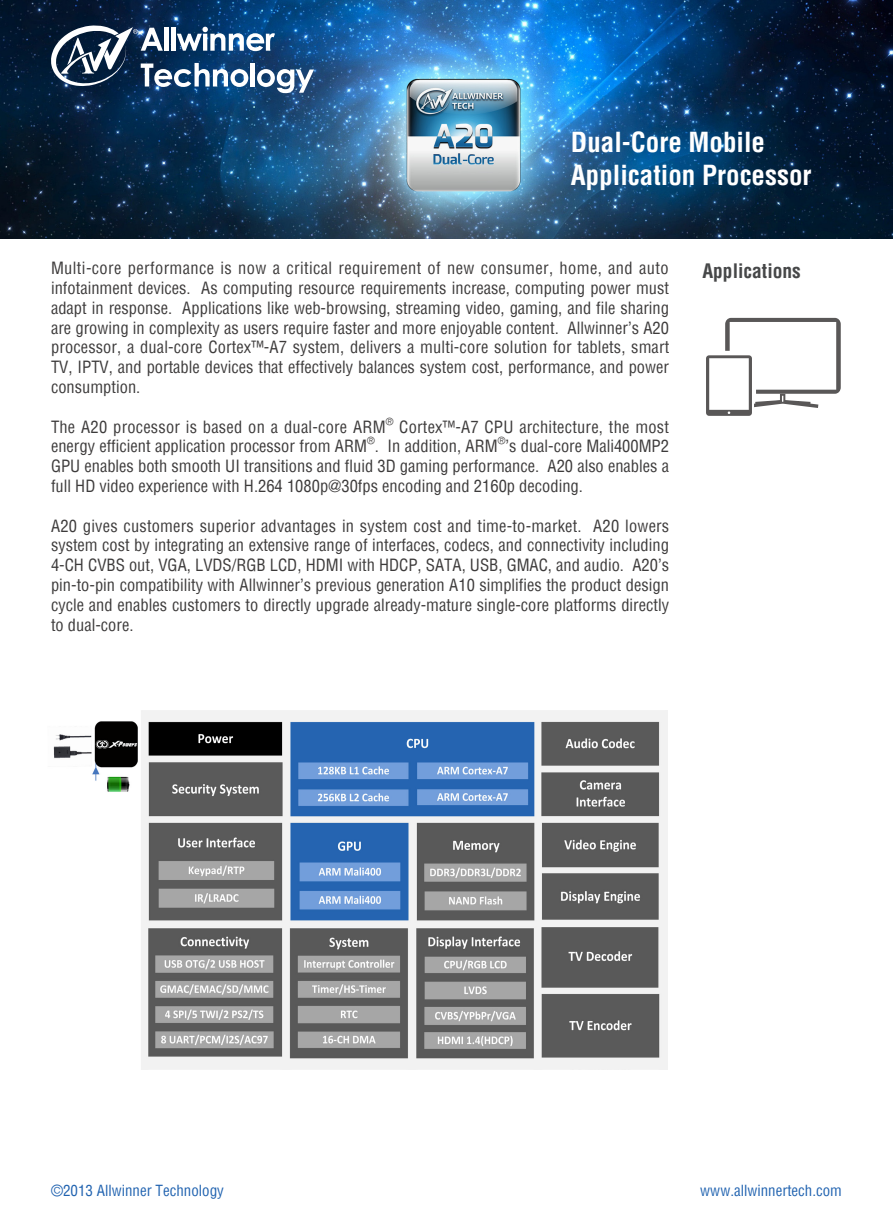
<style>
.page{position:relative;width:893px;height:1212px;background:#fff}
.page>*{position:absolute;margin:0;border:0;box-sizing:border-box;transform-origin:0 0}
.t1{font:700 condensed 27px "Helvetica";color:#fff}
.t2{font:700 condensed 19.5px "Helvetica";color:#464748}
.t3{font:condensed 16.5px/19.8px "Helvetica";color:#3d3b3b;text-align:justify}
.t4{font:condensed 15px "Helvetica";color:#2163b0}
.t5{font:condensed 9.6px "Helvetica";color:#3d3b3b}
</style>
<div class="page">
<img style="left:0;top:0;width:893px;height:238px">
<svg style="left:51px;top:25px;width:263px;height:68px"></svg>
<svg style="left:706px;top:318px;width:135px;height:98px"></svg>
<img style="left:53px;top:711px;width:614px;height:359px">
<p class="t1" style="left:571px;top:125px;width:196px">Dual-Core Mobile</p>
<p class="t1" style="left:571px;top:158px;width:242px">Application Processor</p>
<p class="t3" style="left:51px;top:258px;width:620px">Multi-core performance is now a critical requirement of new consumer, home, and auto infotainment devices. As computing resource requirements increase, computing power must adapt in response. Applications like web-browsing, streaming video, gaming, and file sharing are growing in complexity as users require faster and more enjoyable content. Allwinner’s A20 processor, a dual-core Cortex™-A7 system, delivers a multi-core solution for tablets, smart TV, IPTV, and portable devices that effectively balances system cost, performance, and power consumption.</p>
<p class="t3" style="left:51px;top:416px;width:336px">The A20 processor is based on a dual-core ARM</p>
<p class="t5" style="left:386px;top:415px;width:9px">®</p>
<p class="t3" style="left:399px;top:416px;width:271px">Cortex™-A7 CPU architecture, the most</p>
<p class="t3" style="left:51px;top:436px;width:318px">energy efficient application processor from ARM</p>
<p class="t5" style="left:367px;top:435px;width:9px">®</p>
<p class="t3" style="left:375px;top:436px;width:124px">. In addition, ARM</p>
<p class="t5" style="left:498px;top:435px;width:9px">®</p>
<p class="t3" style="left:51px;top:436px;width:619px;text-indent:454px">’s dual-core Mali400MP2<br>GPU enables both smooth UI transitions and fluid 3D gaming performance. A20 also enables a full HD video experience with H.264 1080p@30fps encoding and 2160p decoding.</p>
<p class="t3" style="left:51px;top:515px;width:620px">A20 gives customers superior advantages in system cost and time-to-market. A20 lowers system cost by integrating an extensive range of interfaces, codecs, and connectivity including 4-CH CVBS out, VGA, LVDS/RGB LCD, HDMI with HDCP, SATA, USB, GMAC, and audio. A20’s pin-to-pin compatibility with Allwinner’s previous generation A10 simplifies the product design cycle and enables customers to directly upgrade already-mature single-core platforms directly to dual-core.</p>
<p class="t2" style="left:702px;top:259px;width:100px">Applications</p>
<p class="t4" style="left:51px;top:1180px;width:174px">©2013 Allwinner Technology</p>
<p class="t4" style="left:700px;top:1180px;width:143px">www.allwinnertech.com</p>
</div>
